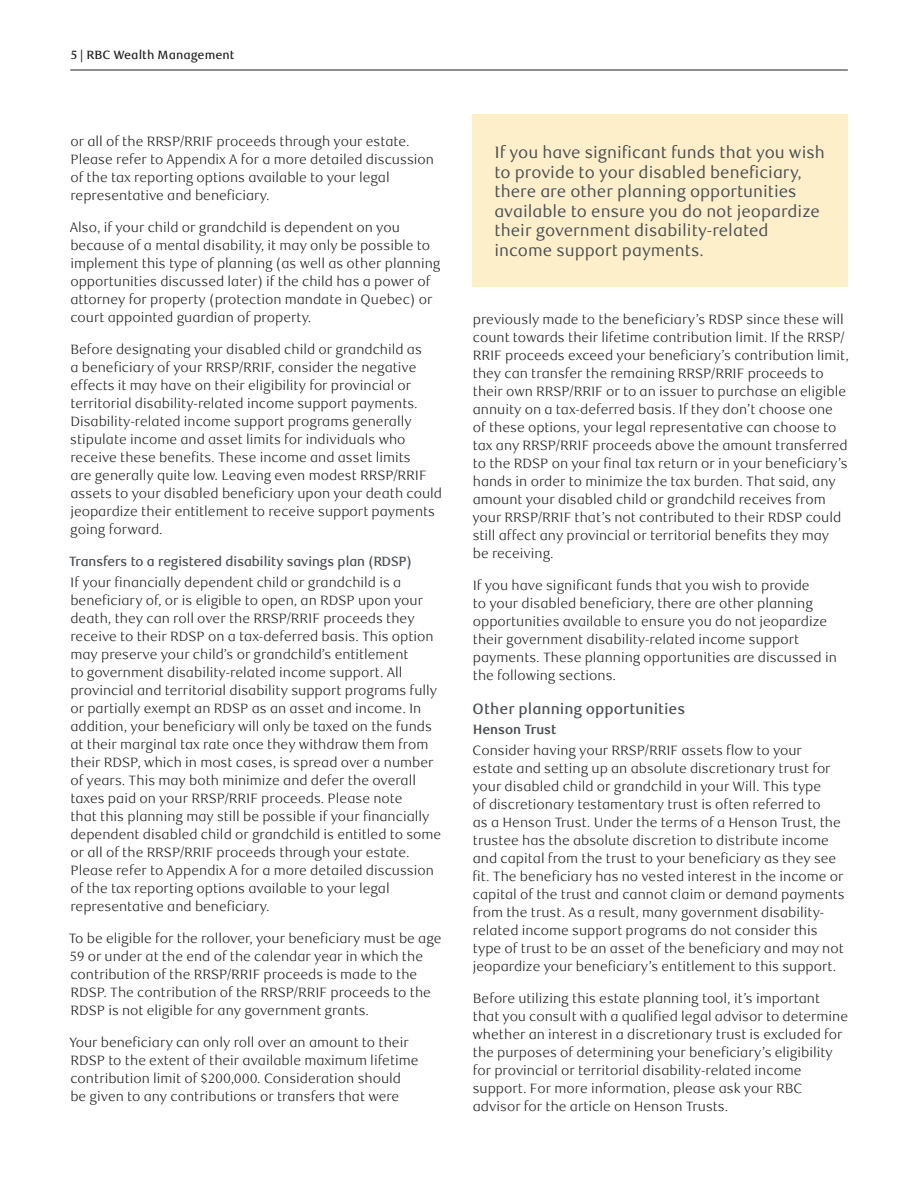
<style>
.page{position:relative;width:918px;height:1188px;background:#fff}
.page>*{position:absolute;margin:0;border:0;box-sizing:border-box;transform-origin:0 0}
.t1{font:16.5px/19.5px "RBC Text";color:#484e54}
._6-Subhead_L1{font:500 15px "RBC Text";color:#484e54}
._5-Body_Copy{font:300 13.5px/18px "RBC Text";color:#231f20}
._7-Subhead_L2{font:500 13.5px "RBC Display";color:#484e54}
._7-Subhead_L2-2{font:700 13.5px "RBC Display";color:#484e54}
.t2{font:500 12px "RBC Text";color:#231f20}
</style>
<div class="page">
<hr style="left:70px;top:70px;width:778px;height:1px;background:#231f20">
<div style="left:473px;top:114px;width:375px;height:173px;background:#feefcb"></div>
<p class="t2" style="left:71px;top:47px;width:165px">5 | RBC Wealth Management</p>
<p class="_5-Body_Copy" style="left:70px;top:132px;width:365px">or all of the RRSP/RRIF proceeds through your estate.<br>Please refer to Appendix A for a more detailed discussion of the tax reporting options available to your legal representative and beneficiary.</p>
<p class="_5-Body_Copy" style="left:70px;top:219px;width:372px">Also, if your child or grandchild is dependent on you because of a mental disability, it may only be possible to implement this type of planning (as well as other planning opportunities discussed later) if the child has a power of attorney for property (protection mandate in Quebec) or court appointed guardian of property.</p>
<p class="_5-Body_Copy" style="left:70px;top:341px;width:373px">Before designating your disabled child or grandchild as<br>a beneficiary of your RRSP/RRIF, consider the negative effects it may have on their eligibility for provincial or territorial disability-related income support payments.<br>Disability-related income support programs generally stipulate income and asset limits for individuals who receive these benefits. These income and asset limits<br>are generally quite low. Leaving even modest RRSP/RRIF assets to your disabled beneficiary upon your death could jeopardize their entitlement to receive support payments going forward.</p>
<h4 class="_7-Subhead_L2" style="left:69px;top:554px;width:344px">Transfers to a registered disability savings plan (RDSP)</h4>
<p class="_5-Body_Copy" style="left:70px;top:573px;width:373px">If your financially dependent child or grandchild is a beneficiary of, or is eligible to open, an RDSP upon your death, they can roll over the RRSP/RRIF proceeds they receive to their RDSP on a tax-deferred basis. This option may preserve your child’s or grandchild’s entitlement<br>to government disability-related income support. All provincial and territorial disability support programs fully or partially exempt an RDSP as an asset and income. In addition, your beneficiary will only be taxed on the funds at their marginal tax rate once they withdraw them from their RDSP, which in most cases, is spread over a number of years. This may both minimize and defer the overall taxes paid on your RRSP/RRIF proceeds. Please note<br>that this planning may still be possible if your financially dependent disabled child or grandchild is entitled to some or all of the RRSP/RRIF proceeds through your estate.<br>Please refer to Appendix A for a more detailed discussion of the tax reporting options available to your legal representative and beneficiary.</p>
<p class="_5-Body_Copy" style="left:69px;top:929px;width:375px">To be eligible for the rollover, your beneficiary must be age 59 or under at the end of the calendar year in which the contribution of the RRSP/RRIF proceeds is made to the RDSP. The contribution of the RRSP/RRIF proceeds to the RDSP is not eligible for any government grants.</p>
<p class="_5-Body_Copy" style="left:69px;top:1034px;width:351px">Your beneficiary can only roll over an amount to their RDSP to the extent of their available maximum lifetime contribution limit of $200,000. Consideration should be given to any contributions or transfers that were</p>
<p class="t1" style="left:494px;top:143px;width:332px">If you have significant funds that you wish to provide to your disabled beneficiary, there are other planning opportunities available to ensure you do not jeopardize their government disability-related income support payments.</p>
<p class="_5-Body_Copy" style="left:472px;top:311px;width:378px">previously made to the beneficiary’s RDSP since these will count towards their lifetime contribution limit. If the RRSP/ RRIF proceeds exceed your beneficiary’s contribution limit, they can transfer the remaining RRSP/RRIF proceeds to their own RRSP/RRIF or to an issuer to purchase an eligible annuity on a tax-deferred basis. If they don’t choose one<br>of these options, your legal representative can choose to tax any RRSP/RRIF proceeds above the amount transferred to the RDSP on your final tax return or in your beneficiary’s hands in order to minimize the tax burden. That said, any amount your disabled child or grandchild receives from your RRSP/RRIF that’s not contributed to their RDSP could still affect any provincial or territorial benefits they may<br>be receiving.</p>
<p class="_5-Body_Copy" style="left:473px;top:577px;width:366px">If you have significant funds that you wish to provide<br>to your disabled beneficiary, there are other planning opportunities available to ensure you do not jeopardize their government disability-related income support payments. These planning opportunities are discussed in the following sections.</p>
<h3 class="_6-Subhead_L1" style="left:473px;top:700px;width:214px">Other planning opportunities</h3>
<h4 class="_7-Subhead_L2-2" style="left:473px;top:722px;width:85px">Henson Trust</h4>
<p class="_5-Body_Copy" style="left:472px;top:741px;width:374px">Consider having your RRSP/RRIF assets flow to your estate and setting up an absolute discretionary trust for your disabled child or grandchild in your Will. This type<br>of discretionary testamentary trust is often referred to<br>as a Henson Trust. Under the terms of a Henson Trust, the trustee has the absolute discretion to distribute income and capital from the trust to your beneficiary as they see fit. The beneficiary has no vested interest in the income or capital of the trust and cannot claim or demand payments from the trust. As a result, many government disability&shy;related income support programs do not consider this type of trust to be an asset of the beneficiary and may not jeopardize your beneficiary’s entitlement to this support.</p>
<p class="_5-Body_Copy" style="left:473px;top:990px;width:377px">Before utilizing this estate planning tool, it’s important that you consult with a qualified legal advisor to determine whether an interest in a discretionary trust is excluded for the purposes of determining your beneficiary’s eligibility for provincial or territorial disability-related income support. For more information, please ask your RBC advisor for the article on Henson Trusts.</p>
</div>
